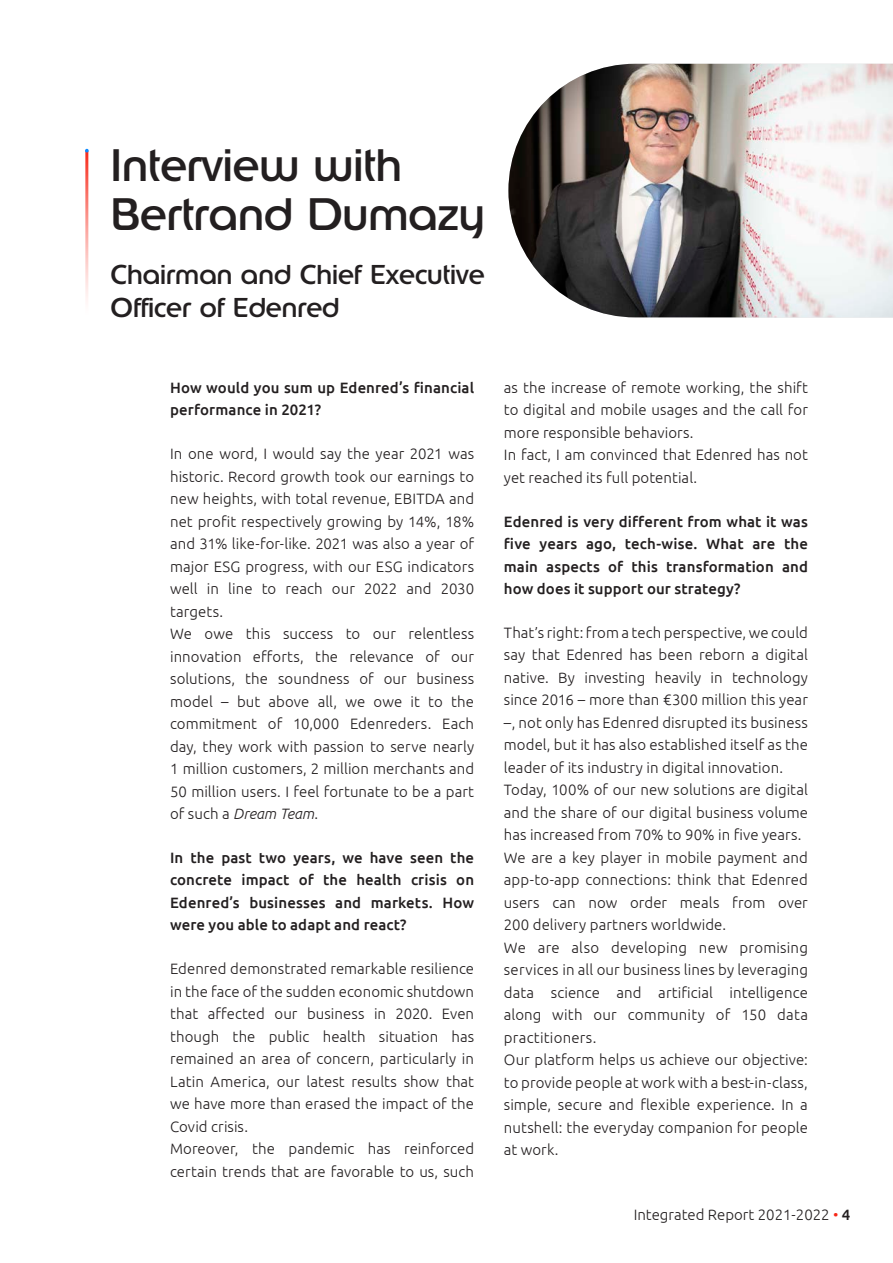
<style>
.page{position:relative;width:893px;height:1263px;background:#fff}
.page>*{position:absolute;margin:0;border:0;box-sizing:border-box;transform-origin:0 0}
.Titre30{font:45px/49.5px "Edenred";color:#231f20}
.Titre30-2{font:27px/33px "Edenred";color:#231f20}
.TexteCourant10{font:300 15px/22.5px "Ubuntu";letter-spacing:.005em;color:#231f20;text-align:justify}
.TexteCourant10-2{font:500 15px/22.5px "Ubuntu";letter-spacing:.005em;color:#231f20;text-align:justify}
.s1{font-style:italic}
.s2{color:#f72717}
.s3{font-weight:500}
</style>
<div class="page">
<img style="left:508px;top:64px;width:385px;height:253px">
<svg style="left:85px;top:149px;width:4px;height:3px"></svg>
<p class="Titre30" style="left:111px;top:140px;width:376px">Interview with<br>Bertrand Dumazy</p>
<p class="Titre30-2" style="left:111px;top:258px;width:376px">Chairman and Chief Executive<br>Officer of Edenred</p>
<p class="TexteCourant10-2" style="left:170px;top:376px;width:306px">How would you sum up Edenred’s financial performance in 2021?</p>
<p class="TexteCourant10" style="left:170px;top:442px;width:306px">In one word, I would say the year 2021 was historic. Record growth took our earnings to new heights, with total revenue, EBITDA and net profit respectively growing by 14%, 18% and 31% like-for-like. 2021 was also a year of major ESG progress, with our ESG indicators well in line to reach our 2022 and 2030 targets.</p>
<p class="TexteCourant10" style="left:170px;top:622px;width:306px">We owe this success to our relentless innovation efforts, the relevance of our solutions, the soundness of our business model – but above all, we owe it to the commitment of 10,000 Edenreders. Each day, they work with passion to serve nearly 1 million customers, 2 million merchants and 50 million users. I feel fortunate to be a part of such a <span class="s1">Dream Team</span>.</p>
<p class="TexteCourant10-2" style="left:170px;top:846px;width:306px">In the past two years, we have seen the concrete impact of the health crisis on Edenred’s businesses and markets. How were you able to adapt and react?</p>
<p class="TexteCourant10" style="left:170px;top:957px;width:306px">Edenred demonstrated remarkable resilience in the face of the sudden economic shutdown that affected our business in 2020. Even though the public health situation has remained an area of concern, particularly in Latin America, our latest results show that we have more than erased the impact of the Covid crisis.</p>
<p class="TexteCourant10" style="left:170px;top:1137px;width:306px">Moreover, the pandemic has reinforced certain trends that are favorable to us, such</p>
<p class="TexteCourant10" style="left:504px;top:376px;width:306px">as the increase of remote working, the shift to digital and mobile usages and the call for more responsible behaviors.</p>
<p class="TexteCourant10" style="left:504px;top:443px;width:306px">In fact, I am convinced that Edenred has not yet reached its full potential.</p>
<p class="TexteCourant10-2" style="left:504px;top:509px;width:306px">Edenred is very different from what it was five years ago, tech-wise. What are the main aspects of this transformation and how does it support our strategy?</p>
<p class="TexteCourant10" style="left:504px;top:621px;width:306px">That’s right: from a tech perspective, we could say that Edenred has been reborn a digital native. By investing heavily in technology since 2016 – more than €300 million this year –, not only has Edenred disrupted its business model, but it has also established itself as the leader of its industry in digital innovation.</p>
<p class="TexteCourant10" style="left:504px;top:778px;width:306px">Today, 100% of our new solutions are digital and the share of our digital business volume has increased from 70% to 90% in five years.</p>
<p class="TexteCourant10" style="left:504px;top:846px;width:306px">We are a key player in mobile payment and app-to-app connections: think that Edenred users can now order meals from over 200 delivery partners worldwide.</p>
<p class="TexteCourant10" style="left:504px;top:936px;width:306px">We are also developing new promising services in all our business lines by leveraging data science and artificial intelligence along with our community of 150 data practitioners.</p>
<p class="TexteCourant10" style="left:504px;top:1048px;width:306px">Our platform helps us achieve our objective: to provide people at work with a best-in-class, simple, secure and flexible experience. In a nutshell: the everyday companion for people at work.</p>
<p class="TexteCourant10" style="left:634px;top:1203px;width:218px">Integrated Report 2021-2022 <span class="s2">•</span> <span class="s3">4</span></p>
</div>
